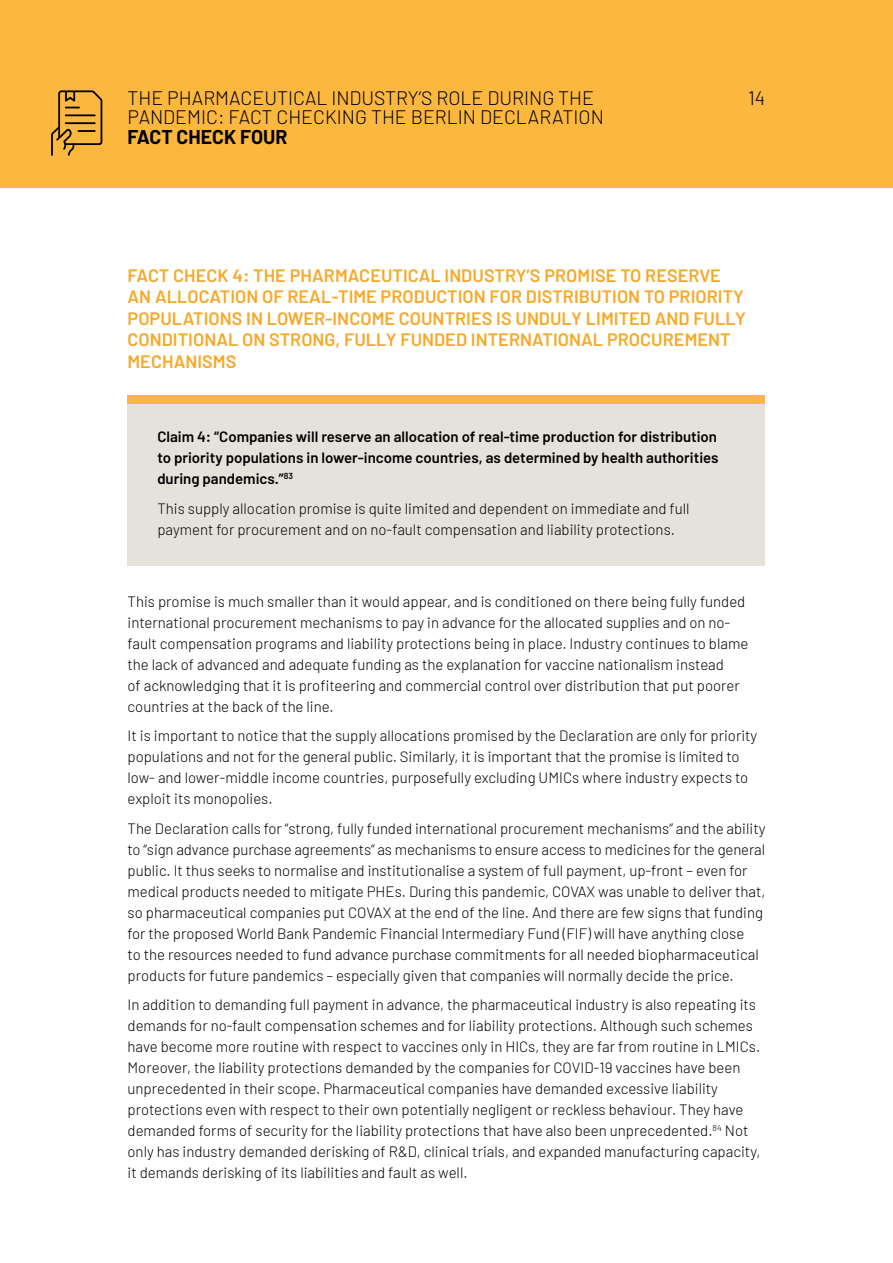
<style>
.page{position:relative;width:893px;height:1263px;background:#fff}
.page>*{position:absolute;margin:0;border:0;box-sizing:border-box;transform-origin:0 0}
.t1{font:300 19.5px "Barlow";color:#000}
.t2{font:700 19.5px "Barlow";color:#000}
.t3{font:600 18px/21.6px "Barlow";letter-spacing:.005em;color:#f7a827}
.t4{font:300 15px/21px "Barlow";color:#000}
.t5{font:600 15px/21px "Barlow";color:#000;text-align:justify}
</style>
<div class="page">
<div style="left:128px;top:395px;width:637px;height:171px;background:#e5e2dc"></div>
<div style="left:128px;top:395px;width:637px;height:9px;background:#fbb73e"></div>
<div style="left:0;top:0;width:893px;height:187px;background:#fbb73e"></div>
<svg style="left:51px;top:90px;width:52px;height:66px"></svg>
<h1 class="t1" style="left:128px;top:84px;width:468px">THE PHARMACEUTICAL INDUSTRY’S ROLE DURING THE</h1>
<h1 class="t1" style="left:748px;top:84px;width:19px">14</h1>
<h1 class="t1" style="left:128px;top:103px;width:478px">PANDEMIC: FACT CHECKING THE BERLIN DECLARATION</h1>
<h1 class="t2" style="left:128px;top:122px;width:161px">FACT CHECK FOUR</h1>
<p class="t3" style="left:128px;top:264px;width:620px">FACT CHECK 4: THE PHARMACEUTICAL INDUSTRY’S PROMISE TO RESERVE AN ALLOCATION OF REAL-TIME PRODUCTION FOR DISTRIBUTION TO PRIORITY POPULATIONS IN LOWER-INCOME COUNTRIES IS UNDULY LIMITED AND FULLY CONDITIONAL ON STRONG, FULLY FUNDED INTERNATIONAL PROCUREMENT MECHANISMS</p>
<p class="t5" style="left:157px;top:426px;width:563px">Claim 4: “Companies will reserve an allocation of real-time production for distribution to priority populations in lower-income countries, as determined by health authorities during pandemics.”<sup>83</sup></p>
<p class="t4" style="left:157px;top:497px;width:534px">This supply allocation promise is quite limited and dependent on immediate and full payment for procurement and on no-fault compensation and liability protections.</p>
<p class="t4" style="left:128px;top:590px;width:622px">This promise is much smaller than it would appear, and is conditioned on there being fully funded international procurement mechanisms to pay in advance for the allocated supplies and on no&shy;fault compensation programs and liability protections being in place. Industry continues to blame the lack of advanced and adequate funding as the explanation for vaccine nationalism instead<br>of acknowledging that it is profiteering and commercial control over distribution that put poorer countries at the back of the line.</p>
<p class="t4" style="left:128px;top:724px;width:631px">It is important to notice that the supply allocations promised by the Declaration are only for priority populations and not for the general public. Similarly, it is important that the promise is limited to low- and lower-middle income countries, purposefully excluding UMICs where industry expects to exploit its monopolies.</p>
<p class="t4" style="left:128px;top:817px;width:639px">The Declaration calls for “strong, fully funded international procurement mechanisms” and the ability to “sign advance purchase agreements” as mechanisms to ensure access to medicines for the general public. It thus seeks to normalise and institutionalise a system of full payment, up-front – even for medical products needed to mitigate PHEs. During this pandemic, COVAX was unable to deliver that, so pharmaceutical companies put COVAX at the end of the line. And there are few signs that funding for the proposed World Bank Pandemic Financial Intermediary Fund (FIF) will have anything close<br>to the resources needed to fund advance purchase commitments for all needed biopharmaceutical products for future pandemics – especially given that companies will normally decide the price.</p>
<p class="t4" style="left:128px;top:993px;width:634px">In addition to demanding full payment in advance, the pharmaceutical industry is also repeating its demands for no-fault compensation schemes and for liability protections. Although such schemes have become more routine with respect to vaccines only in HICs, they are far from routine in LMICs.<br>Moreover, the liability protections demanded by the companies for COVID-19 vaccines have been unprecedented in their scope. Pharmaceutical companies have demanded excessive liability protections even with respect to their own potentially negligent or reckless behaviour. They have demanded forms of security for the liability protections that have also been unprecedented.<sup>84</sup> Not only has industry demanded derisking of R&amp;D, clinical trials, and expanded manufacturing capacity, it demands derisking of its liabilities and fault as well.</p>
</div>
